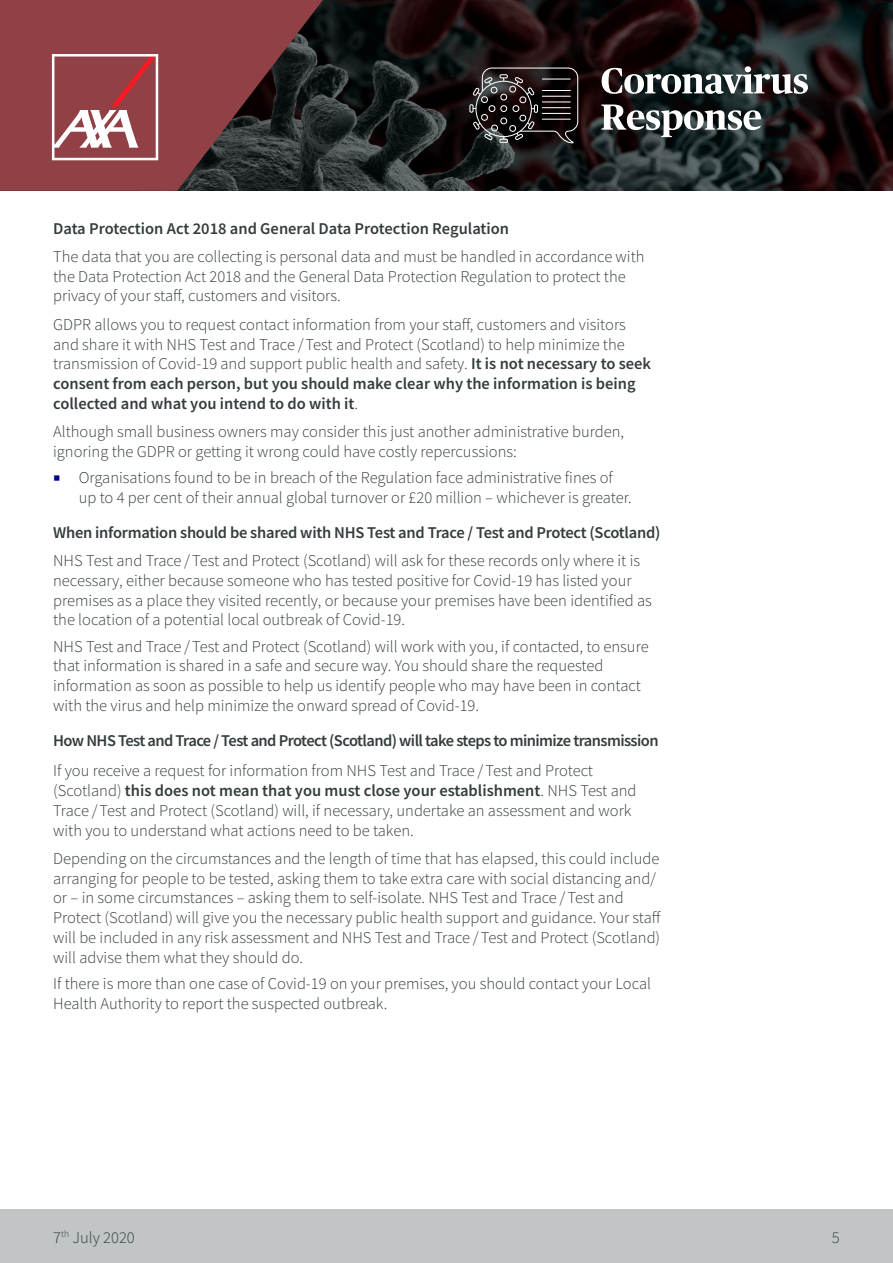
<style>
.page{position:relative;width:893px;height:1263px;background:#fff}
.page>*{position:absolute;margin:0;border:0;box-sizing:border-box;transform-origin:0 0}
.t1{font:300 16.5px/19.8px "Source Sans Pro";color:#343c3d}
.t2{font:600 16.5px "Source Sans Pro";letter-spacing:-.02em;color:#343c3d}
.t3{font:600 16.5px "Source Sans Pro";color:#343c3d}
.s1{font-weight:600}
.s2{color:#00008f}
</style>
<div class="page">
<div style="left:0;top:1210px;width:893px;height:53px;background:#c2c5c5"></div>
<img style="left:323px;top:0;width:570px;height:191px">
<svg style="left:0;top:0;width:323px;height:191px;background:#733a3e"></svg>
<svg style="left:52px;top:54px;width:106px;height:106px"></svg>
<svg style="left:602px;top:66px;width:206px;height:28px"></svg>
<svg style="left:601px;top:105px;width:160px;height:32px"></svg>
<svg style="left:469px;top:67px;width:110px;height:77px;background:#332d2e"></svg>
<p class="t3" style="left:53px;top:217px;width:457px">Data Protection Act 2018 and General Data Protection Regulation</p>
<p class="t1" style="left:53px;top:246px;width:593px">The data that you are collecting is personal data and must be handled in accordance with the Data Protection Act 2018 and the General Data Protection Regulation to protect the privacy of your staff, customers and visitors.</p>
<p class="t1" style="left:53px;top:314px;width:600px">GDPR allows you to request contact information from your staff, customers and visitors and share it with NHS Test and Trace / Test and Protect (Scotland) to help minimize the transmission of Covid-19 and support public health and safety. <span class="s1">It is not necessary to seek consent from each person, but you should make clear why the information is being collected and what you intend to do with it</span>.</p>
<p class="t1" style="left:53px;top:422px;width:572px">Although small business owners may consider this just another administrative burden, ignoring the GDPR or getting it wrong could have costly repercussions:</p>
<p class="t1" style="left:79px;top:468px;width:555px;text-indent:-26px"><span class="s2">○</span> Organisations found to be in breach of the Regulation face administrative fines of up to 4 per cent of their annual global turnover or £20 million – whichever is greater.</p>
<p class="t2" style="left:53px;top:521px;width:609px">When information should be shared with NHS Test and Trace / Test and Protect (Scotland)</p>
<p class="t1" style="left:53px;top:551px;width:600px">NHS Test and Trace / Test and Protect (Scotland) will ask for these records only where it is necessary, either because someone who has tested positive for Covid-19 has listed your premises as a place they visited recently, or because your premises have been identified as the location of a potential local outbreak of Covid-19.</p>
<p class="t1" style="left:53px;top:636px;width:597px">NHS Test and Trace / Test and Protect (Scotland) will work with you, if contacted, to ensure that information is shared in a safe and secure way. You should share the requested information as soon as possible to help us identify people who may have been in contact with the virus and help minimize the onward spread of Covid-19.</p>
<p class="t2" style="left:53px;top:729px;width:607px">How NHS Test and Trace / Test and Protect (Scotland) will take steps to minimize transmission</p>
<p class="t1" style="left:53px;top:761px;width:585px">If you receive a request for information from NHS Test and Trace / Test and Protect (Scotland) <span class="s1">this does not mean that you must close your establishment</span>. NHS Test and Trace / Test and Protect (Scotland) will, if necessary, undertake an assessment and work with you to understand what actions need to be taken.</p>
<p class="t1" style="left:53px;top:848px;width:609px">Depending on the circumstances and the length of time that has elapsed, this could include arranging for people to be tested, asking them to take extra care with social distancing and/ or – in some circumstances – asking them to self-isolate. NHS Test and Trace / Test and Protect (Scotland) will give you the necessary public health support and guidance. Your staff will be included in any risk assessment and NHS Test and Trace / Test and Protect (Scotland) will advise them what they should do.</p>
<p class="t1" style="left:53px;top:974px;width:599px">If there is more than one case of Covid-19 on your premises, you should contact your Local<br>Health Authority to report the suspected outbreak.</p>
<p class="t1" style="left:53px;top:1227px;width:83px">7<sup>th</sup> July 2020</p>
<p class="t1" style="left:832px;top:1227px;width:9px">5</p>
</div>
